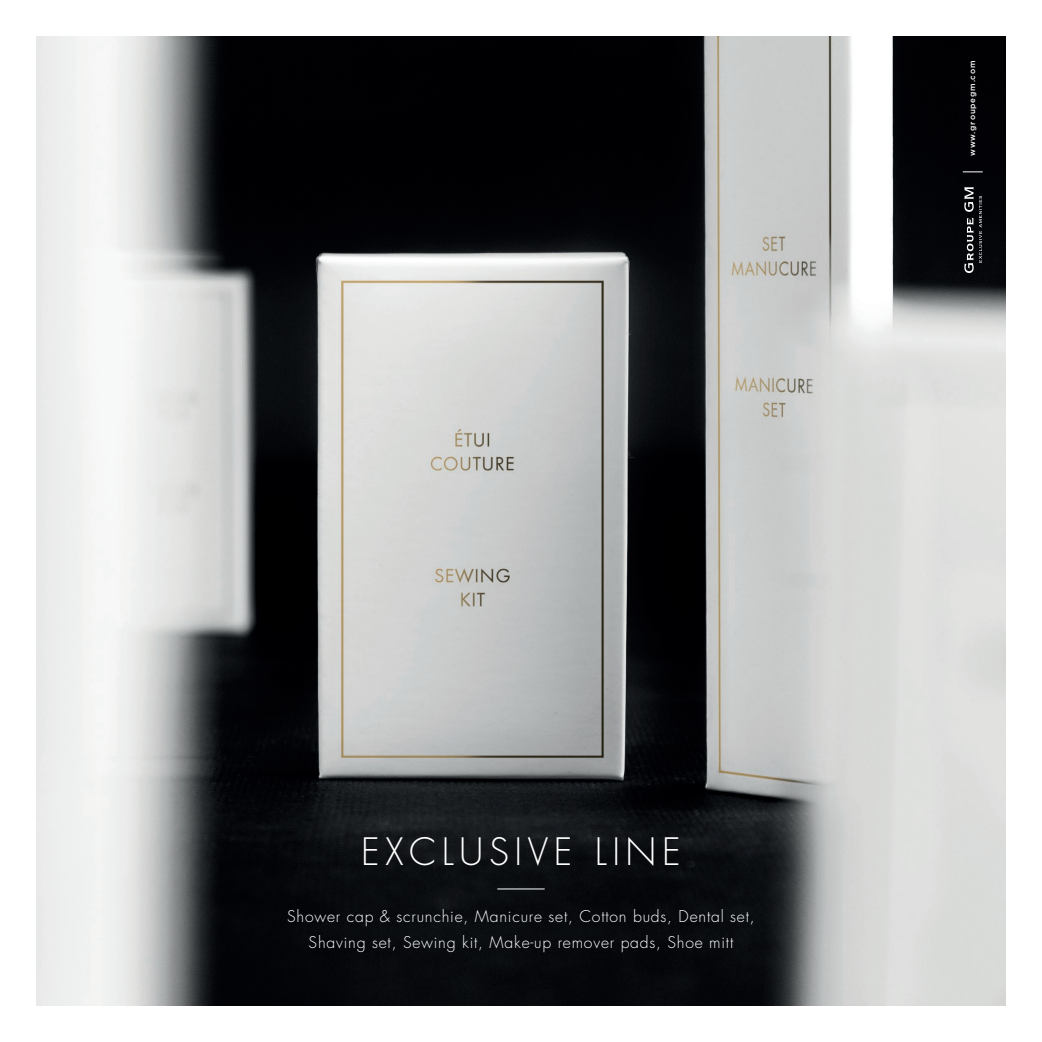
<style>
.page{position:relative;width:1042px;height:1042px;background:#fff}
.page>*{position:absolute;margin:0;border:0;box-sizing:border-box;transform-origin:0 0}
.t1{font:300 36.75px "Futura";letter-spacing:.15em;color:#fff}
.t2{font:300 15.75px/26.2px "Futura";letter-spacing:.05em;color:#fff;text-align:center}
.t3{font:500 7.88px "Gotham";letter-spacing:.105em;color:#fff}
</style>
<div class="page">
<img style="left:36px;top:36px;width:970px;height:970px">
<hr style="left:497px;top:888px;width:48px;height:1px;background:#fff">
<svg style="left:964px;top:187px;width:9px;height:25px"></svg>
<svg style="left:964px;top:218px;width:9px;height:55px"></svg>
<svg style="left:979px;top:196px;width:3px;height:67px"></svg>
<svg style="left:963px;top:171px;width:19px;height:1px"></svg>
<p class="t3" style="left:968px;top:156px;width:97px;rotate:-90deg">www.groupegm.com</p>
<h1 class="t1" style="left:361px;top:829px;width:321px">EXCLUSIVE LINE</h1>
<p class="t2" style="left:287px;top:903px;width:469px">Shower cap &amp; scrunchie, Manicure set, Cotton buds, Dental set,<br>Shaving set, Sewing kit, Make-up remover pads, Shoe mitt</p>
</div>
